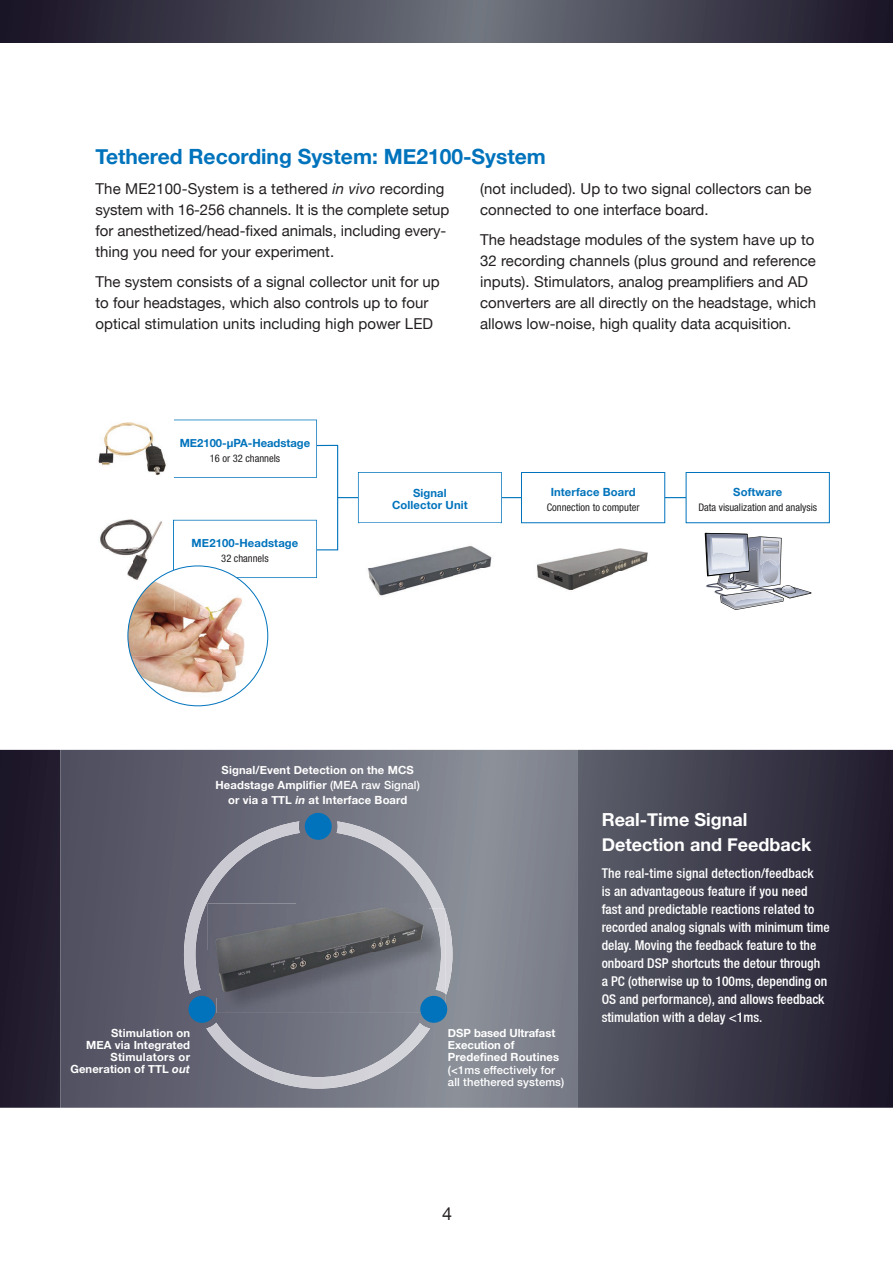
<style>
.page{position:relative;width:893px;height:1263px;background:#fff}
.page>*{position:absolute;margin:0;border:0;box-sizing:border-box;transform-origin:0 0}
.t1{font:700 21px "Helvetica Neue";color:#0073bc}
.t2{font:700 18px/25.5px "Helvetica Neue";color:#fff}
.t3{font:18px "Helvetica Neue";color:#231f20}
.t4{font:15px/21px "Helvetica Neue";color:#231f20}
.t5{font:500 condensed 13.5px/18px "Helvetica Neue";color:#fff}
.t6{font:700 11.25px/12px "Helvetica Neue";letter-spacing:.01em;color:#fff;text-align:center}
.t7{font:700 11.25px/12px "Helvetica Neue";letter-spacing:.01em;color:#0073bc;text-align:center}
.t8{font:500 11.25px/12px "Helvetica Neue";letter-spacing:.01em;color:#fff}
.t9{font:condensed 10.5px "Helvetica Neue LT Pro";color:#231f20}
.s1{font-style:italic}
.s2{font-weight:500}
</style>
<div class="page">
<svg style="left:0;top:0;width:893px;height:43px;background:#424250"></svg>
<hr style="left:337px;top:497px;width:472px;height:1px;background:#0073bc">
<div style="left:521px;top:472px;width:144px;height:51px;background:#fff"></div>
<div style="left:521px;top:472px;width:144px;height:51px;border:1px solid #0073bc"></div>
<div style="left:686px;top:472px;width:143px;height:51px;background:#fff"></div>
<div style="left:686px;top:472px;width:144px;height:51px;border:1px solid #0073bc"></div>
<svg style="left:358px;top:472px;width:144px;height:51px"></svg>
<img style="left:368px;top:545px;width:124px;height:51px">
<svg style="left:705px;top:533px;width:106px;height:77px"></svg>
<img style="left:710px;top:537px;width:36px;height:33px">
<img style="left:720px;top:582px;width:19px;height:4px">
<img style="left:712px;top:538px;width:32px;height:19px">
<img style="left:536px;top:548px;width:112px;height:42px">
<img style="left:98px;top:422px;width:68px;height:54px">
<svg style="left:174px;top:420px;width:165px;height:158px"></svg>
<img style="left:100px;top:519px;width:74px;height:59px">
<img style="left:173px;top:520px;width:2px;height:50px">
<svg style="left:0;top:750px;width:893px;height:358px;background:#373544"></svg>
<svg style="left:60px;top:749px;width:518px;height:1px"></svg>
<svg style="left:60px;top:750px;width:518px;height:358px;background:#6e707d"></svg>
<img style="left:217px;top:994px;width:228px;height:19px">
<img style="left:300px;top:903px;width:37px;height:5px">
<img style="left:208px;top:994px;width:9px;height:3px">
<img style="left:217px;top:908px;width:211px;height:89px">
<div style="left:305px;top:813px;width:27px;height:27px;background:#0073bc;border-radius:50%"></div>
<div style="left:420px;top:996px;width:27px;height:27px;background:#0073bc;border-radius:50%"></div>
<div style="left:189px;top:996px;width:26px;height:27px;background:#0073bc;border-radius:50%"></div>
<svg style="left:184px;top:821px;width:116px;height:173px;background:#6e6f7a"></svg>
<svg style="left:206px;top:1023px;width:224px;height:65px;background:#858793"></svg>
<svg style="left:337px;top:821px;width:115px;height:173px;background:#80838b"></svg>
<img style="left:432px;top:908px;width:13px;height:85px">
<svg style="left:128px;top:566px;width:140px;height:140px;background:#bb9681"></svg>
<img style="left:221px;top:572px;width:42px;height:39px">
<img style="left:174px;top:566px;width:47px;height:45px">
<img style="left:132px;top:570px;width:43px;height:41px">
<img style="left:174px;top:611px;width:94px;height:45px">
<img style="left:128px;top:611px;width:4px;height:31px">
<img style="left:131px;top:656px;width:134px;height:45px">
<h1 class="t1" style="left:96px;top:140px;width:452px">Tethered Recording System: ME2100-System</h1>
<p class="t4" style="left:96px;top:179px;width:355px">The ME2100-System is a tethered <span class="s1">in vivo</span> recording system with 16-256 channels. It is the complete setup for anesthetized/head-fixed animals, including every&shy;thing you need for your experiment.</p>
<p class="t4" style="left:96px;top:272px;width:346px">The system consists of a signal collector unit for up to four headstages, which also controls up to four optical stimulation units including high power LED</p>
<p class="t4" style="left:480px;top:179px;width:333px">(not included). Up to two signal collectors can be connected to one interface board.</p>
<p class="t4" style="left:480px;top:230px;width:338px">The headstage modules of the system have up to 32 recording channels (plus ground and reference inputs). Stimulators, analog preamplifiers and AD converters are all directly on the headstage, which allows low-noise, high quality data acquisition.</p>
<p class="t7" style="left:180px;top:437px;width:132px">ME2100-µPA-Headstage</p>
<p class="t9" style="left:210px;top:452px;width:72px">16 or 32 channels</p>
<p class="t7" style="left:192px;top:537px;width:108px">ME2100-Headstage</p>
<p class="t9" style="left:221px;top:552px;width:49px">32 channels</p>
<p class="t7" style="left:392px;top:487px;width:77px">Signal<br>Collector Unit</p>
<p class="t7" style="left:551px;top:486px;width:86px">Interface Board</p>
<p class="t9" style="left:547px;top:501px;width:94px">Connection to computer</p>
<p class="t7" style="left:733px;top:486px;width:50px">Software</p>
<p class="t9" style="left:698px;top:501px;width:120px">Data visualization and analysis</p>
<p class="t6" style="left:215px;top:763px;width:206px;line-height:15px">Signal/Event Detection on the MCS<br>Headstage Amplifier <span class="s2">(MEA raw Signal) </span>or via a TTL <span class="s1">in</span> at Interface Board</p>
<p class="t2" style="left:602px;top:807px;width:211px">Real-Time Signal<br>Detection and Feedback</p>
<p class="t5" style="left:602px;top:864px;width:230px">The real-time signal detection/feedback<br>is an advantageous feature if you need fast and predictable reactions related to recorded analog signals with minimum time delay. Moving the feedback feature to the onboard DSP shortcuts the detour through a PC (otherwise up to 100ms, depending on OS and performance), and allows feedback stimulation with a delay &lt;1ms.</p>
<p class="t6" style="left:70px;top:1027px;width:121px;text-align:right">Stimulation on<br>MEA via Integrated<br>Stimulators or<br>Generation of TTL <span class="s1">out</span></p>
<p class="t6" style="left:448px;top:1027px;width:113px;text-align:left">DSP based Ultrafast<br>Execution of<br>Predefined Routines</p>
<p class="t8" style="left:448px;top:1063px;width:118px">(&lt;1ms effectively for all thethered systems)</p>
<p class="t3" style="left:442px;top:1201px;width:12px">4</p>
</div>
